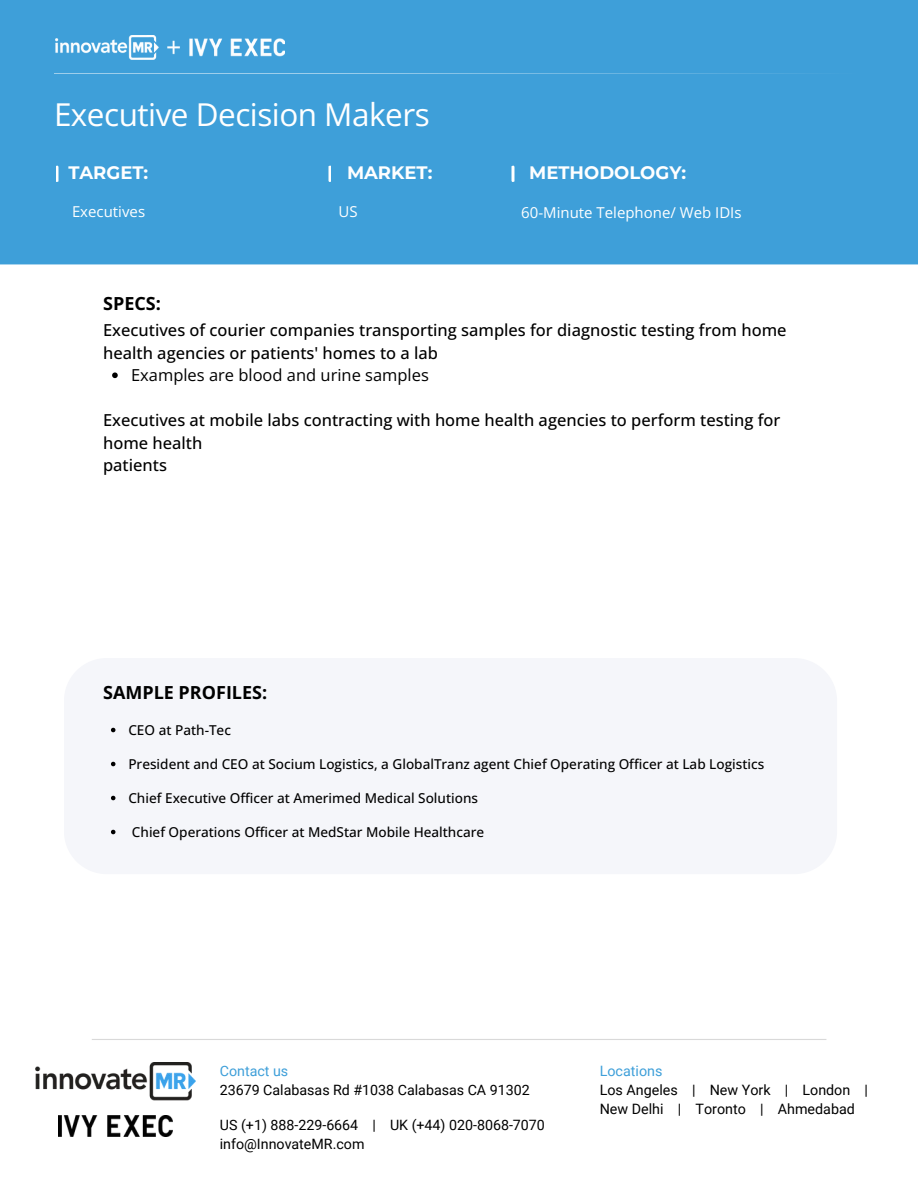
<style>
.page{position:relative;width:918px;height:1188px;background:#fff}
.page>*{position:absolute;margin:0;border:0;box-sizing:border-box;transform-origin:0 0}
.t1{font:31.5px "Open Sans";letter-spacing:-.015em;color:#fff}
.t2{font:700 18px "Montserrat";color:#fff}
.t3{font:700 18px "Open Sans";color:#000}
.t4{font:500 16.5px/22.5px "Open Sans";color:#000}
.t5{font:16.5px "Open Sans";color:#000}
.t6{font:15px "Open Sans";color:#fff}
.t7{font:14.25px/19.2px "Roboto";color:#000}
.t8{font:14.25px "Roboto";color:#3e9fd9}
.t9{font:500 13.65px "Open Sans";color:#000}
</style>
<div class="page">
<div style="left:0;top:0;width:918px;height:264px;background:#3e9fd9"></div>
<svg style="left:54px;top:73px;width:810px;height:1px"></svg>
<img style="left:56px;top:36px;width:229px;height:23px">
<img style="left:36px;top:1063px;width:159px;height:37px">
<hr style="left:92px;top:1039px;width:734px;height:1px;background:#d9d9d9">
<img style="left:59px;top:1116px;width:113px;height:20px">
<svg style="left:56px;top:166px;width:2px;height:16px"></svg>
<svg style="left:328px;top:166px;width:4px;height:16px"></svg>
<svg style="left:512px;top:166px;width:2px;height:16px"></svg>
<svg style="left:112px;top:372px;width:6px;height:6px"></svg>
<svg style="left:111px;top:728px;width:4px;height:4px"></svg>
<svg style="left:111px;top:762px;width:4px;height:4px"></svg>
<svg style="left:111px;top:796px;width:4px;height:4px"></svg>
<svg style="left:111px;top:830px;width:4px;height:4px"></svg>
<h1 class="t1" style="left:54px;top:93px;width:377px">Executive Decision Makers</h1>
<p class="t2" style="left:68px;top:160px;width:81px">TARGET:</p>
<p class="t2" style="left:347px;top:160px;width:87px">MARKET:</p>
<p class="t2" style="left:529px;top:160px;width:159px">METHODOLOGY:</p>
<p class="t6" style="left:72px;top:201px;width:75px">Executives</p>
<p class="t6" style="left:339px;top:202px;width:21px">US</p>
<p class="t6" style="left:521px;top:203px;width:222px">60-Minute Telephone/ Web IDIs</p>
<p class="t3" style="left:103px;top:290px;width:59px">SPECS:</p>
<p class="t4" style="left:103px;top:319px;width:685px">Executives of courier companies transporting samples for diagnostic testing from home health agencies or patients' homes to a lab</p>
<p class="t5" style="left:131px;top:364px;width:299px">Examples are blood and urine samples</p>
<p class="t4" style="left:103px;top:409px;width:679px">Executives at mobile labs contracting with home health agencies to perform testing for home health<br>patients</p>
<p class="t3" style="left:103px;top:680px;width:166px">SAMPLE PROFILES:</p>
<p class="t9" style="left:128px;top:720px;width:104px">CEO at Path-Tec</p>
<p class="t9" style="left:128px;top:754px;width:637px">President and CEO at Socium Logistics, a GlobalTranz agent Chief Operating Officer at Lab Logistics</p>
<p class="t9" style="left:128px;top:788px;width:351px">Chief Executive Officer at Amerimed Medical Solutions</p>
<p class="t9" style="left:132px;top:822px;width:354px">Chief Operations Officer at MedStar Mobile Healthcare</p>
<p class="t8" style="left:220px;top:1061px;width:70px">Contact us</p>
<p class="t7" style="left:220px;top:1080px;width:311px">23679 Calabasas Rd #1038 Calabasas CA 91302</p>
<p class="t7" style="left:220px;top:1115px;width:327px">US (+1) 888-229-6664 | UK (+44) 020-8068-7070 info@InnovateMR.com</p>
<p class="t8" style="left:600px;top:1061px;width:64px">Locations</p>
<p class="t7" style="left:600px;top:1080px;width:270px">Los Angeles | New York | London |<br>New Delhi | Toronto | Ahmedabad</p>
</div>
